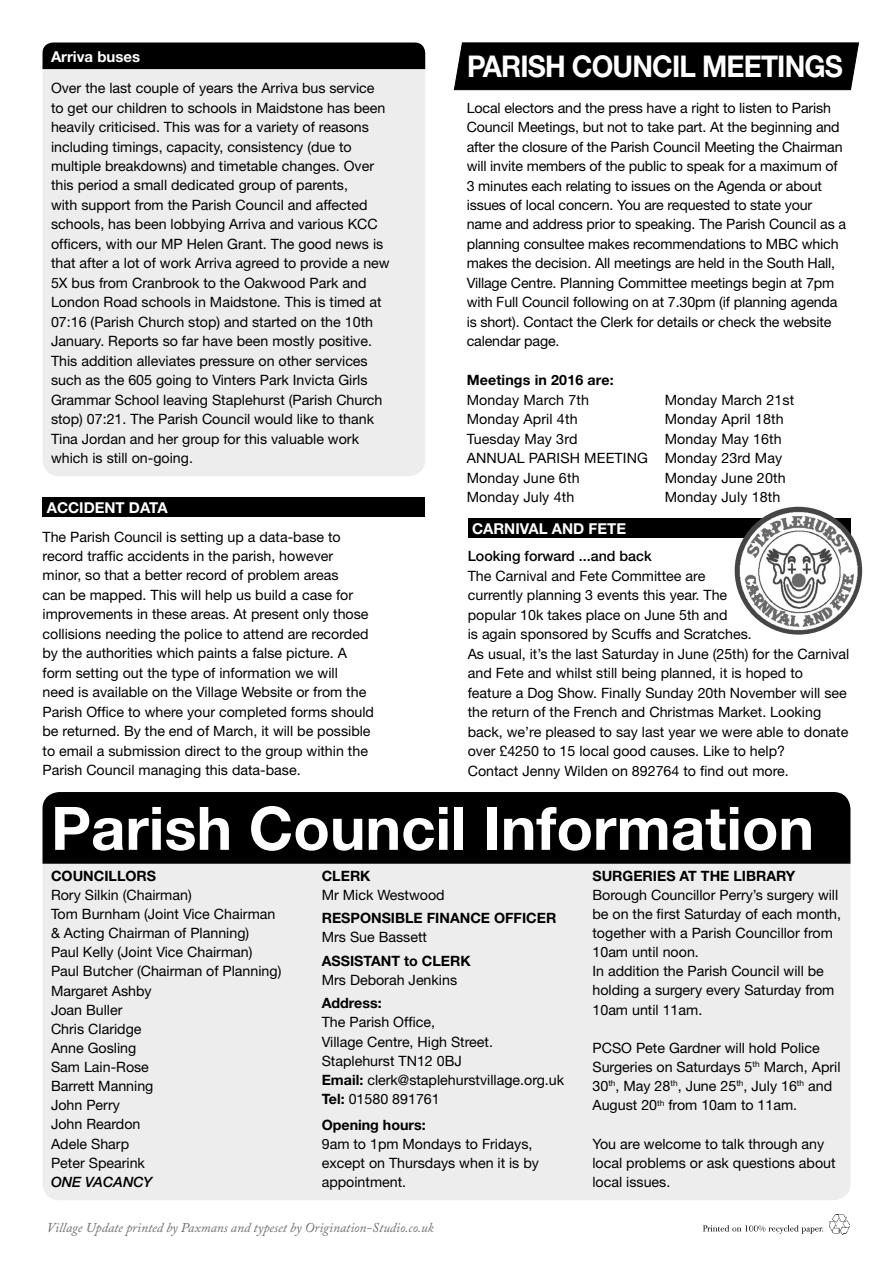
<style>
.page{position:relative;width:893px;height:1263px;background:#fff}
.page>*{position:absolute;margin:0;border:0;box-sizing:border-box;transform-origin:0 0}
.t1{font:700 60px "Helvetica Neue";color:#fff}
.t2{font:700 30px "Helvetica Neue";letter-spacing:-.03em;color:#fff;scale:.93 1}
.t3{font:700 15px "Helvetica Neue";color:#fff}
.t4{font:14.25px/19.5px "Helvetica Neue";color:#000}
.t5{font:700 14.25px "Helvetica Neue";color:#000}
.t6{font:500 14.25px "Helvetica Neue";color:#000}
.t7{font:italic 500 14.25px "Helvetica Neue";color:#000}
.t8{font:italic 13.5px "Adobe Caslon Pro";color:#706f6f}
.s1{font-weight:700}
</style>
<div class="page">
<div style="left:43px;top:792px;width:807px;height:408px;background:#ededed;border-radius:17px"></div>
<div style="left:43px;top:792px;width:807px;height:72px;background:#000"></div>
<div style="left:453px;top:42px;width:406px;height:48px;background:#000"></div>
<svg style="left:703px;top:1225px;width:120px;height:9px"></svg>
<img style="left:829px;top:1214px;width:21px;height:20px">
<div style="left:43px;top:43px;width:382px;height:433px;background:#ededed;border-radius:17px"></div>
<div style="left:43px;top:43px;width:382px;height:26px;background:#000"></div>
<div style="left:468px;top:519px;width:382px;height:19px;background:#000"></div>
<div style="left:43px;top:497px;width:382px;height:20px;background:#000"></div>
<img style="left:735px;top:507px;width:127px;height:128px;border-radius:64px">
<p class="t3" style="left:51px;top:47px;width:91px">Arriva buses</p>
<p class="t4" style="left:51px;top:78px;width:340px">Over the last couple of years the Arriva bus service to get our children to schools in Maidstone has been heavily criticised. This was for a variety of reasons including timings, capacity, consistency (due to multiple breakdowns) and timetable changes. Over this period a small dedicated group of parents,<br>with support from the Parish Council and affected schools, has been lobbying Arriva and various KCC officers, with our MP Helen Grant. The good news is that after a lot of work Arriva agreed to provide a new 5X bus from Cranbrook to the Oakwood Park and London Road schools in Maidstone. This is timed at 07:16 (Parish Church stop) and started on the 10th January. Reports so far have been mostly positive.<br>This addition alleviates pressure on other services such as the 605 going to Vinters Park Invicta Girls Grammar School leaving Staplehurst (Parish Church stop) 07:21. The Parish Council would like to thank Tina Jordan and her group for this valuable work which is still on-going.</p>
<p class="t3" style="left:47px;top:498px;width:122px">ACCIDENT DATA</p>
<p class="t4" style="left:43px;top:526px;width:333px">The Parish Council is setting up a data-base to record traffic accidents in the parish, however minor, so that a better record of problem areas<br>can be mapped. This will help us build a case for improvements in these areas. At present only those collisions needing the police to attend are recorded by the authorities which paints a false picture. A form setting out the type of information we will<br>need is available on the Village Website or from the Parish Office to where your completed forms should be returned. By the end of March, it will be possible to email a submission direct to the group within the Parish Council managing this data-base.</p>
<h2 class="t2" style="left:467px;top:47px;width:406px">PARISH COUNCIL MEETINGS</h2>
<p class="t4" style="left:467px;top:97px;width:381px">Local electors and the press have a right to listen to Parish Council Meetings, but not to take part. At the beginning and after the closure of the Parish Council Meeting the Chairman will invite members of the public to speak for a maximum of 3 minutes each relating to issues on the Agenda or about issues of local concern. You are requested to state your name and address prior to speaking. The Parish Council as a planning consultee makes recommendations to MBC which makes the decision. All meetings are held in the South Hall, Village Centre. Planning Committee meetings begin at 7pm with Full Council following on at 7.30pm (if planning agenda is short). Contact the Clerk for details or check the website calendar page.</p>
<p class="t5" style="left:467px;top:372px;width:148px">Meetings in 2016 are:</p>
<p class="t4" style="left:467px;top:390px;width:124px">Monday March 7th</p>
<p class="t4" style="left:665px;top:390px;width:131px">Monday March 21st</p>
<p class="t4" style="left:467px;top:409px;width:112px">Monday April 4th</p>
<p class="t4" style="left:665px;top:409px;width:120px">Monday April 18th</p>
<p class="t4" style="left:467px;top:429px;width:112px">Tuesday May 3rd</p>
<p class="t4" style="left:467px;top:429px;width:317px;text-align:justify;text-indent:198px">Monday May 16th ANNUAL PARISH MEETING Monday 23rd May Monday June 6th</p>
<p class="t4" style="left:665px;top:468px;width:122px">Monday June 20th</p>
<p class="t4" style="left:467px;top:487px;width:109px">Monday July 4th</p>
<p class="t4" style="left:665px;top:487px;width:117px">Monday July 18th</p>
<p class="t3" style="left:472px;top:520px;width:156px">CARNIVAL AND FETE</p>
<p class="t6" style="left:468px;top:547px;width:186px">Looking forward ...and back</p>
<p class="t4" style="left:468px;top:565px;width:383px">The Carnival and Fete Committee are<br>currently planning 3 events this year. The<br>popular 10k takes place on June 5th and<br>is again sponsored by Scuffs and Scratches.<br>As usual, it’s the last Saturday in June (25th) for the Carnival and Fete and whilst still being planned, it is hoped to feature a Dog Show. Finally Sunday 20th November will see the return of the French and Christmas Market. Looking back, we’re pleased to say last year we were able to donate over £4250 to 15 local good causes. Like to help?<br>Contact Jenny Wilden on 892764 to find out more.</p>
<h1 class="t1" style="left:51px;top:791px;width:765px">Parish Council Information</h1>
<p class="t5" style="left:51px;top:867px;width:107px">COUNCILLORS</p>
<p class="t4" style="left:51px;top:885px;width:232px;line-height:19px">Rory Silkin (Chairman)<br>Tom Burnham (Joint Vice Chairman &amp; Acting Chairman of Planning)<br>Paul Kelly (Joint Vice Chairman)<br>Paul Butcher (Chairman of Planning)<br>Margaret Ashby<br>Joan Buller<br>Chris Claridge<br>Anne Gosling<br>Sam Lain-Rose<br>Barrett Manning<br>John Perry<br>John Reardon<br>Adele Sharp<br>Peter Spearink</p>
<p class="t7" style="left:51px;top:1173px;width:103px">ONE VACANCY</p>
<p class="t5" style="left:322px;top:867px;width:50px">CLERK</p>
<p class="t4" style="left:322px;top:885px;width:124px">Mr Mick Westwood</p>
<p class="t5" style="left:322px;top:909px;width:236px">RESPONSIBLE FINANCE OFFICER</p>
<p class="t4" style="left:322px;top:927px;width:107px">Mrs Sue Bassett</p>
<p class="t5" style="left:322px;top:952px;width:150px">ASSISTANT to CLERK</p>
<p class="t4" style="left:322px;top:970px;width:137px">Mrs Deborah Jenkins</p>
<p class="t5" style="left:322px;top:994px;width:61px">Address:</p>
<p class="t4" style="left:322px;top:1013px;width:244px;line-height:19px">The Parish Office,<br>Village Centre, High Street.<br>Staplehurst TN12 0BJ<br><span class="s1">Email:</span> clerk@staplehurstvillage.org.uk<br><span class="s1">Tel:</span> 01580 891761</p>
<p class="t5" style="left:322px;top:1115px;width:105px">Opening hours:</p>
<p class="t4" style="left:322px;top:1134px;width:219px;line-height:19px">9am to 1pm Mondays to Fridays, except on Thursdays when it is by appointment.</p>
<p class="t8" style="left:47px;top:1219px;width:388px">Village Update printed by Paxmans and typeset by Origination-Studio.co.uk</p>
<p class="t5" style="left:592px;top:867px;width:204px">SURGERIES AT THE LIBRARY</p>
<p class="t4" style="left:592px;top:885px;width:250px;line-height:19px">Borough Councillor Perry’s surgery will be on the first Saturday of each month, together with a Parish Councillor from<br>10am until noon.<br>In addition the Parish Council will be holding a surgery every Saturday from<br>10am until 11am.</p>
<p class="t4" style="left:592px;top:1038px;width:250px">PCSO Pete Gardner will hold Police Surgeries on Saturdays 5<sup>th</sup> March, April 30<sup>th</sup>, May 28<sup>th</sup>, June 25<sup>th</sup>, July 16<sup>th</sup> and August 20<sup>th</sup> from 10am to 11am.</p>
<p class="t4" style="left:592px;top:1134px;width:245px;line-height:19px">You are welcome to talk through any local problems or ask questions about local issues.</p>
</div>
